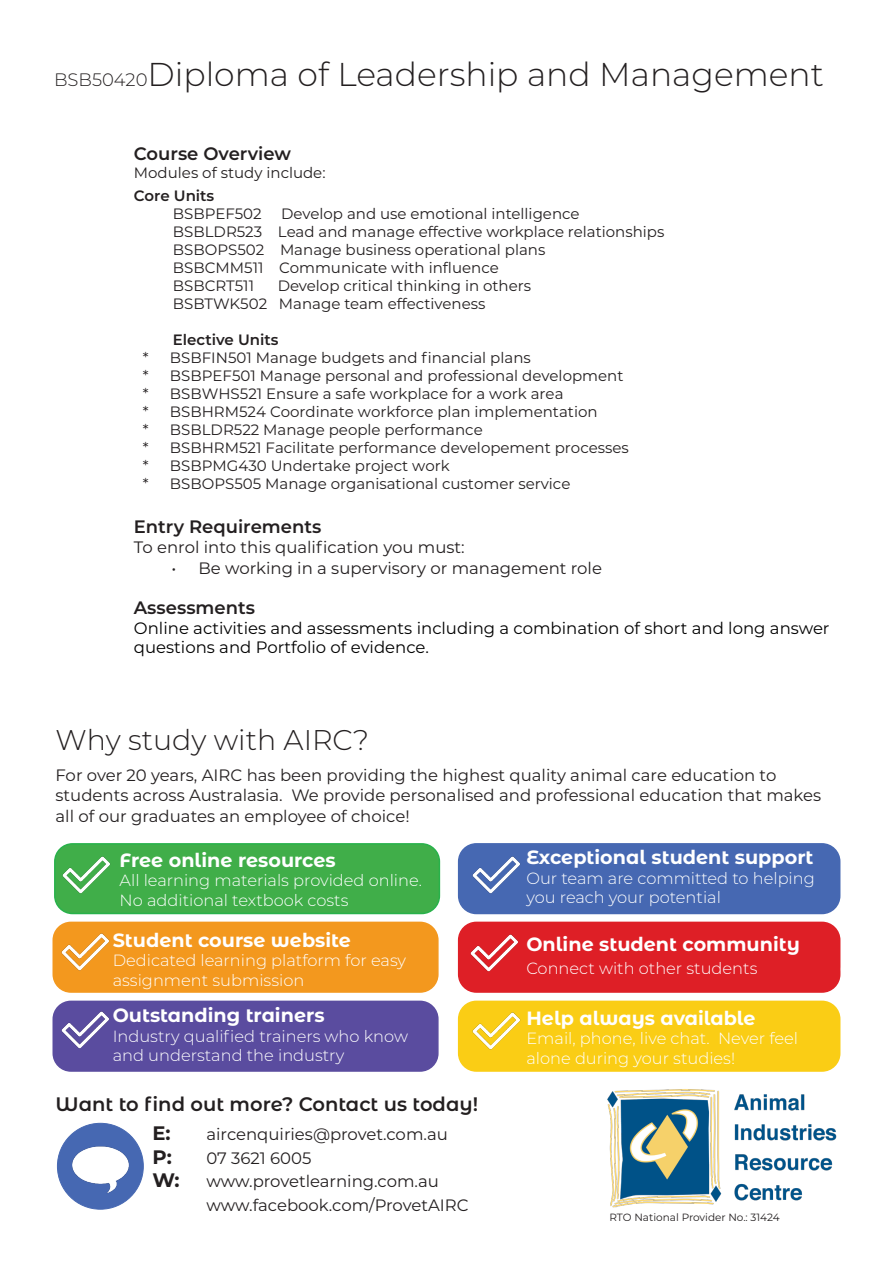
<style>
.page{position:relative;width:893px;height:1263px;background:#fff}
.page>*{position:absolute;margin:0;border:0;box-sizing:border-box;transform-origin:0 0}
.t1{font:300 33px "Montserrat";color:#231f20}
.t2{font:300 28.5px "Montserrat";color:#231f20}
.t3{font:600 19.5px "Montserrat Alternates";color:#231f20}
.t4{font:700 19.5px "Montserrat";color:#231f20}
.t5{font:700 19.2px "Montserrat Alternates";color:#fff}
.t6{font:600 18px "Montserrat";color:#231f20}
.t7{font:16.5px/19.8px "Montserrat";color:#231f20}
.t8{font:16.5px/19.8px "Montserrat";color:#000}
.t9{font:300 16.2px/19.5px "Montserrat";color:#fff}
.t10{font:15px "Montserrat";color:#231f20}
.t11{font:600 15px "Montserrat";color:#231f20}
.t12{font:10.5px "Montserrat";color:#231f20}
.s1{font-size:18px}
</style>
<div class="page">
<div style="left:459px;top:1001px;width:381px;height:70px;background:#facd15;border-radius:18px"></div>
<div style="left:458px;top:1000px;width:382px;height:72px;border:1px solid #facd15;border-radius:18px"></div>
<div style="left:459px;top:922px;width:381px;height:70px;background:#de1f26;border-radius:18px"></div>
<div style="left:458px;top:922px;width:382px;height:71px;border:1px solid #de1f26;border-radius:18px"></div>
<div style="left:459px;top:844px;width:381px;height:69px;background:#4668b2;border-radius:18px"></div>
<div style="left:458px;top:843px;width:382px;height:71px;border:1px solid #4668b2;border-radius:18px"></div>
<div style="left:53px;top:1001px;width:385px;height:70px;background:#5a4c9f;border-radius:18px"></div>
<div style="left:52px;top:1000px;width:387px;height:72px;border:1px solid #5a4c9f;border-radius:18px"></div>
<div style="left:53px;top:922px;width:385px;height:70px;background:#f3981e;border-radius:18px"></div>
<div style="left:52px;top:922px;width:387px;height:71px;border:1px solid #f3981e;border-radius:18px"></div>
<div style="left:55px;top:844px;width:384px;height:69px;background:#40ae49;border-radius:18px"></div>
<div style="left:54px;top:843px;width:386px;height:71px;border:1px solid #28b24b;border-radius:18px"></div>
<img style="left:607px;top:1089px;width:230px;height:118px">
<div style="left:57px;top:1123px;width:86px;height:86px;background:#4668b2;border-radius:50%"></div>
<img style="left:65px;top:1138px;width:71px;height:57px">
<img style="left:62px;top:856px;width:48px;height:38px">
<img style="left:61px;top:933px;width:49px;height:38px">
<img style="left:61px;top:1011px;width:48px;height:38px">
<img style="left:472px;top:856px;width:48px;height:38px">
<img style="left:470px;top:934px;width:49px;height:38px">
<img style="left:472px;top:1012px;width:49px;height:38px">
<p class="t1" style="left:54px;top:52px;width:771px"><span class="s1">BSB50420</span>Diploma of Leadership and Management</p>
<p class="t6" style="left:134px;top:141px;width:159px">Course Overview</p>
<p class="t10" style="left:134px;top:162px;width:193px">Modules of study include:</p>
<p class="t11" style="left:134px;top:185px;width:82px">Core Units</p>
<p class="t10" style="left:173px;top:204px;width:90px">BSBPEF502</p>
<p class="t10" style="left:281px;top:204px;width:300px">Develop and use emotional intelligence</p>
<p class="t10" style="left:173px;top:222px;width:493px">BSBLDR523 Lead and manage effective workplace relationships</p>
<p class="t10" style="left:173px;top:240px;width:374px">BSBOPS502 Manage business operational plans</p>
<p class="t10" style="left:173px;top:258px;width:327px">BSBCMM511 Communicate with influence</p>
<p class="t10" style="left:173px;top:276px;width:83px">BSBCRT511</p>
<p class="t10" style="left:278px;top:276px;width:255px">Develop critical thinking in others</p>
<p class="t10" style="left:173px;top:294px;width:314px">BSBTWK502 Manage team effectiveness</p>
<p class="t11" style="left:173px;top:329px;width:107px">Elective Units</p>
<p class="t10" style="left:143px;top:348px;width:389px">* BSBFIN501 Manage budgets and financial plans</p>
<p class="t10" style="left:143px;top:366px;width:482px">* BSBPEF501 Manage personal and professional development</p>
<p class="t10" style="left:143px;top:384px;width:422px">* BSBWHS521 Ensure a safe workplace for a work area</p>
<p class="t10" style="left:143px;top:402px;width:456px">* BSBHRM524 Coordinate workforce plan implementation</p>
<p class="t10" style="left:143px;top:420px;width:341px">* BSBLDR522 Manage people performance</p>
<p class="t10" style="left:143px;top:438px;width:487px">* BSBHRM521 Facilitate performance developement processes</p>
<p class="t10" style="left:143px;top:456px;width:308px">* BSBPMG430 Undertake project work</p>
<p class="t10" style="left:143px;top:474px;width:429px">* BSBOPS505 Manage organisational customer service</p>
<p class="t6" style="left:134px;top:513px;width:189px">Entry Requirements</p>
<p class="t7" style="left:134px;top:536px;width:332px">To enrol into this qualification you must:</p>
<p class="t7" style="left:171px;top:558px;width:432px">• Be working in a supervisory or management role</p>
<p class="t6" style="left:134px;top:594px;width:123px">Assessments</p>
<p class="t8" style="left:134px;top:617px;width:697px">Online activities and assessments including a combination of short and long answer questions and Portfolio of evidence.</p>
<p class="t2" style="left:56px;top:721px;width:315px">Why study with AIRC?</p>
<p class="t7" style="left:56px;top:765px;width:767px">For over 20 years, AIRC has been providing the highest quality animal care education to students across Australasia. We provide personalised and professional education that makes</p>
<p class="t7" style="left:56px;top:806px;width:356px">all of our graduates an employee of choice!</p>
<p class="t5" style="left:120px;top:846px;width:218px">Free online resources</p>
<p class="t9" style="left:120px;top:870px;width:304px">All learning materials provided online.<br>No additional textbook costs</p>
<p class="t5" style="left:526px;top:843px;width:288px">Exceptional student support</p>
<p class="t9" style="left:526px;top:868px;width:290px">Our team are committed to helping you reach your potential</p>
<p class="t5" style="left:526px;top:930px;width:275px">Online student community</p>
<p class="t9" style="left:526px;top:958px;width:232px">Connect with other students</p>
<p class="t5" style="left:113px;top:926px;width:240px">Student course website</p>
<p class="t9" style="left:113px;top:950px;width:295px">Dedicated learning platform for easy assignment submission</p>
<p class="t5" style="left:113px;top:1001px;width:213px">Outstanding trainers</p>
<p class="t9" style="left:113px;top:1025px;width:297px">Industry qualified trainers who know and understand the industry</p>
<p class="t3" style="left:56px;top:1090px;width:424px">Want to find out more? Contact us today!</p>
<p class="t4" style="left:152px;top:1119px;width:20px">E:</p>
<p class="t7" style="left:206px;top:1124px;width:243px">aircenquiries@provet.com.au</p>
<p class="t4" style="left:152px;top:1143px;width:21px">P:</p>
<p class="t7" style="left:206px;top:1147px;width:107px">07 3621 6005</p>
<p class="t4" style="left:152px;top:1166px;width:29px">W:</p>
<p class="t7" style="left:206px;top:1171px;width:234px">www.provetlearning.com.au</p>
<p class="t7" style="left:206px;top:1194px;width:264px">www.facebook.com/ProvetAIRC</p>
<p class="t5" style="left:526px;top:1004px;width:231px">Help always available</p>
<p class="t9" style="left:526px;top:1028px;width:273px">Email, phone, live chat. Never feel alone during your studies!</p>
<p class="t12" style="left:609px;top:1210px;width:172px">RTO National Provider No.: 31424</p>
</div>
